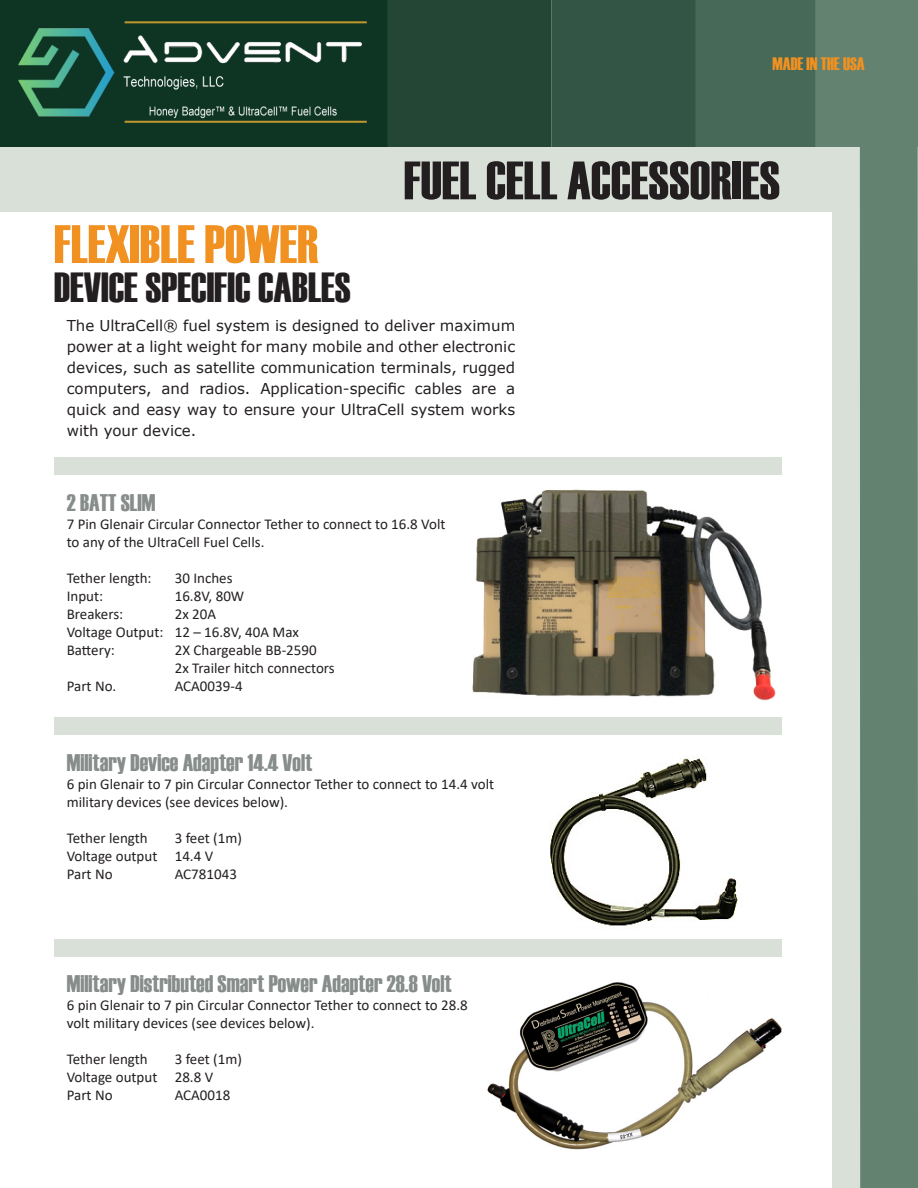
<style>
.page{position:relative;width:918px;height:1188px;background:#fff}
.page>*{position:absolute;margin:0;border:0;box-sizing:border-box;transform-origin:0 0}
.t1{font:54px "Haettenschweiler";color:#231f20}
.t2{font:54px "Haettenschweiler";color:#f19121}
.t3{font:42px "Haettenschweiler";color:#231f20}
.t4{font:24px "Haettenschweiler";color:#878d8a}
.t5{font:18px "Haettenschweiler";color:#f19121}
.t6{font:15px/18px "Calibri";color:#231f20}
.t7{font:15px/21px "Verdana";color:#231f20;text-align:justify}
</style>
<div class="page">
<div style="left:0;top:0;width:387px;height:147px;background:#0e3424"></div>
<div style="left:387px;top:0;width:164px;height:147px;background:#234635"></div>
<div style="left:551px;top:0;width:146px;height:156px;background:#325545"></div>
<div style="left:696px;top:0;width:119px;height:147px;background:#476957"></div>
<div style="left:815px;top:0;width:103px;height:147px;background:#638270"></div>
<div style="left:0;top:147px;width:918px;height:1041px;background:#d9e0d8"></div>
<div style="left:860px;top:12px;width:58px;height:1176px;background:#638270"></div>
<div style="left:0;top:213px;width:832px;height:975px;background:#fff"></div>
<div style="left:54px;top:457px;width:728px;height:18px;background:#d9e0d8"></div>
<div style="left:54px;top:717px;width:728px;height:18px;background:#d9e0d8"></div>
<div style="left:54px;top:939px;width:728px;height:18px;background:#d9e0d8"></div>
<img style="left:550px;top:756px;width:188px;height:170px">
<img style="left:488px;top:982px;width:294px;height:168px">
<img style="left:472px;top:489px;width:304px;height:211px">
<img style="left:16px;top:22px;width:350px;height:101px">
<p class="t5" style="left:773px;top:51px;width:94px">MADE IN THE USA</p>
<p class="t1" style="left:404px;top:144px;width:378px">FUEL CELL ACCESSORIES</p>
<p class="t2" style="left:54px;top:207px;width:266px">FLEXIBLE POWER</p>
<p class="t3" style="left:54px;top:259px;width:299px">DEVICE SPECIFIC CABLES</p>
<p class="t7" style="left:67px;top:315px;width:450px">The UltraCell® fuel system is designed to deliver maximum power at a light weight for many mobile and other electronic devices, such as satellite communication terminals, rugged computers, and radios. Application-specific cables are a quick and easy way to ensure your UltraCell system works with your device.</p>
<p class="t4" style="left:67px;top:486px;width:90px">2 BATT SLIM</p>
<p class="t6" style="left:67px;top:515px;width:380px">7 Pin Glenair Circular Connector Tether to connect to 16.8 Volt to any of the UltraCell Fuel Cells.</p>
<p class="t6" style="left:67px;top:569px;width:86px">Tether length:</p>
<p class="t6" style="left:175px;top:569px;width:59px">30 Inches</p>
<p class="t6" style="left:67px;top:587px;width:38px">Input:</p>
<p class="t6" style="left:175px;top:587px;width:71px">16.8V, 80W</p>
<p class="t6" style="left:67px;top:605px;width:58px">Breakers:</p>
<p class="t6" style="left:175px;top:605px;width:43px">2x 20A</p>
<p class="t6" style="left:67px;top:623px;width:234px">Voltage Output: 12 – 16.8V, 40A Max</p>
<p class="t6" style="left:67px;top:641px;width:50px">Battery:</p>
<p class="t6" style="left:175px;top:641px;width:143px">2X Chargeable BB-2590</p>
<p class="t6" style="left:175px;top:659px;width:162px">2x Trailer hitch connectors</p>
<p class="t6" style="left:67px;top:677px;width:51px">Part No.</p>
<p class="t6" style="left:175px;top:677px;width:69px">ACA0039-4</p>
<p class="t4" style="left:67px;top:747px;width:247px">Military Device Adapter 14.4 Volt</p>
<p class="t6" style="left:67px;top:775px;width:429px">6 pin Glenair to 7 pin Circular Connector Tether to connect to 14.4 volt</p>
<p class="t6" style="left:67px;top:793px;width:223px">military devices (see devices below).</p>
<p class="t6" style="left:67px;top:829px;width:82px">Tether length</p>
<p class="t6" style="left:175px;top:829px;width:69px">3 feet (1m)</p>
<p class="t6" style="left:67px;top:847px;width:148px">Voltage output 14.4 V</p>
<p class="t6" style="left:67px;top:865px;width:47px">Part No</p>
<p class="t6" style="left:175px;top:865px;width:64px">AC781043</p>
<p class="t4" style="left:67px;top:967px;width:387px">Military Distributed Smart Power Adapter 28.8 Volt</p>
<p class="t6" style="left:67px;top:995px;width:403px">6 pin Glenair to 7 pin Circular Connector Tether to connect to 28.8 volt military devices (see devices below).</p>
<p class="t6" style="left:67px;top:1049px;width:82px">Tether length</p>
<p class="t6" style="left:175px;top:1049px;width:69px">3 feet (1m)</p>
<p class="t6" style="left:67px;top:1067px;width:148px">Voltage output 28.8 V</p>
<p class="t6" style="left:67px;top:1085px;width:47px">Part No</p>
<p class="t6" style="left:175px;top:1085px;width:57px">ACA0018</p>
</div>
